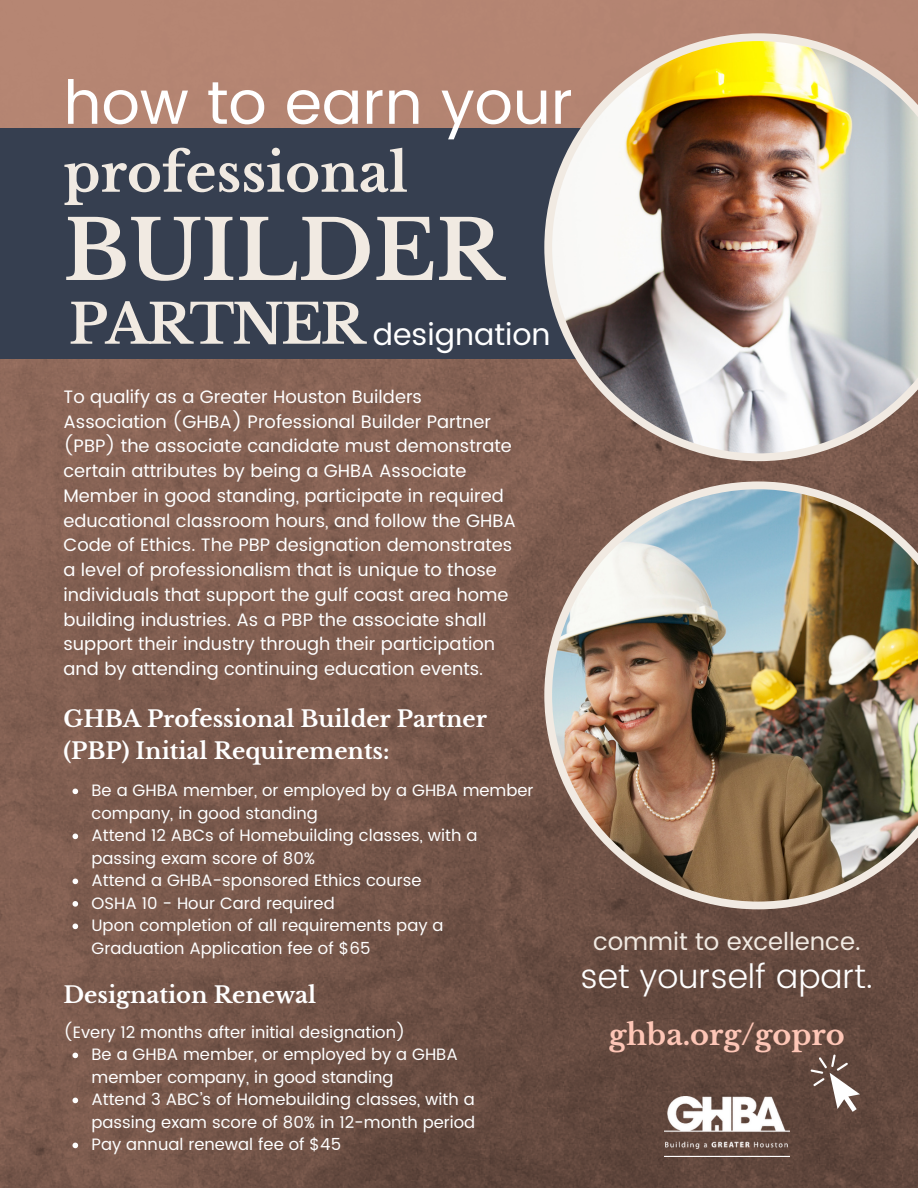
<style>
.page{position:relative;width:918px;height:1188px;background:#fff}
.page>*{position:absolute;margin:0;border:0;box-sizing:border-box;transform-origin:0 0}
.t1{font:700 82.05px "Libre Baskerville";color:#f1eae2}
.t2{font:60.6px "Poppins";color:#fff}
.t3{font:700 54.6px "Libre Baskerville";letter-spacing:-.045em;color:#f1eae2}
.t4{font:700 53.1px "Libre Baskerville";color:#f1eae2}
.t5{font:300 33.45px "Poppins";color:#fff}
.t6{font:30.3px "Poppins";color:#fff}
.t7{font:700 28.8px "Libre Baskerville";color:#fec6b6}
.t8{font:24.45px "Poppins";color:#f1eae2}
.t9{font:700 22.65px/31.5px "Libre Baskerville";color:#fff}
.t10{font:18px/24.8px "Poppins";color:#fff}
.t11{font:16.5px/22.5px "Poppins";color:#fff}
</style>
<div class="page">
<img style="left:0;top:359px;width:918px;height:829px">
<img style="left:544px;top:481px;width:374px;height:428px">
<svg style="left:811px;top:1054px;width:49px;height:58px"></svg>
<div style="left:0;top:128px;width:701px;height:231px;background:#363f50"></div>
<img style="left:544px;top:33px;width:374px;height:428px">
<svg style="left:73px;top:789px;width:5px;height:5px"></svg>
<svg style="left:73px;top:834px;width:5px;height:5px"></svg>
<svg style="left:73px;top:879px;width:5px;height:5px"></svg>
<svg style="left:73px;top:901px;width:5px;height:6px"></svg>
<svg style="left:73px;top:924px;width:5px;height:5px"></svg>
<svg style="left:73px;top:1053px;width:5px;height:5px"></svg>
<svg style="left:73px;top:1098px;width:5px;height:5px"></svg>
<svg style="left:73px;top:1143px;width:5px;height:5px"></svg>
<img style="left:665px;top:1096px;width:125px;height:61px">
<h2 class="t2" style="left:64px;top:67px;width:511px">how to earn your</h2>
<h3 class="t4" style="left:64px;top:140px;width:346px">professional</h3>
<h1 class="t1" style="left:64px;top:200px;width:441px">BUILDER</h1>
<h3 class="t3" style="left:69px;top:291px;width:298px">PARTNER</h3>
<h3 class="t6" style="left:373px;top:317px;width:179px">designation</h3>
<p class="t10" style="left:64px;top:384px;width:454px">To qualify as a Greater Houston Builders Association (GHBA) Professional Builder Partner (PBP) the associate candidate must demonstrate certain attributes by being a GHBA Associate Member in good standing, participate in required educational classroom hours, and follow the GHBA Code of Ethics. The PBP designation demonstrates a level of professionalism that is unique to those individuals that support the gulf coast area home building industries. As a PBP the associate shall support their industry through their participation and by attending continuing education events.</p>
<p class="t9" style="left:64px;top:703px;width:425px">GHBA Professional Builder Partner (PBP) Initial Requirements:</p>
<p class="t11" style="left:92px;top:779px;width:444px">Be a GHBA member, or employed by a GHBA member company, in good standing<br>Attend 12 ABCs of Homebuilding classes, with a passing exam score of 80%<br>Attend a GHBA-sponsored Ethics course<br>OSHA 10 - Hour Card required<br>Upon completion of all requirements pay a Graduation Application fee of $65</p>
<p class="t9" style="left:64px;top:979px;width:254px">Designation Renewal</p>
<p class="t11" style="left:64px;top:1021px;width:343px">(Every 12 months after initial designation)</p>
<p class="t11" style="left:92px;top:1044px;width:385px">Be a GHBA member, or employed by a GHBA member company, in good standing<br>Attend 3 ABC’s of Homebuilding classes, with a passing exam score of 80% in 12-month period Pay annual renewal fee of $45</p>
<h3 class="t8" style="left:593px;top:928px;width:269px">commit to excellence.</h3>
<h3 class="t5" style="left:581px;top:957px;width:294px">set yourself apart.</h3>
<h3 class="t7" style="left:609px;top:1018px;width:237px">ghba.org/gopro</h3>
</div>
